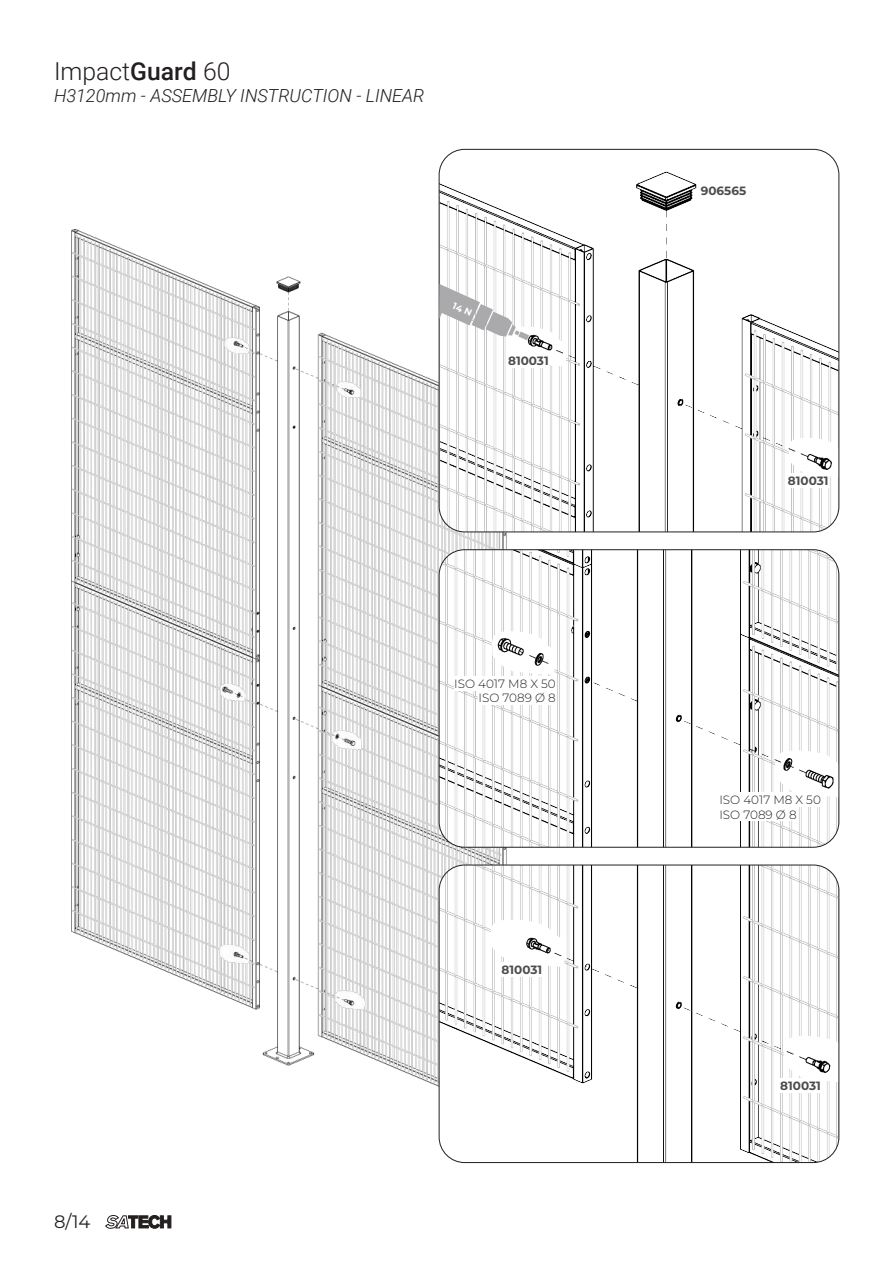
<style>
.page{position:relative;width:893px;height:1263px;background:#fff}
.page>*{position:absolute;margin:0;border:0;box-sizing:border-box;transform-origin:0 0}
.t1{font:300 24.75px "Roboto";color:#241f1f}
.t2{font:italic 300 18px "Roboto";color:#241f1f}
.t3{font:18px "Montserrat";color:#241f1f}
.t4{font:300 12px "Montserrat";color:#241f1f}
.t5{font:700 12px "Montserrat";color:#4e4b4c}
.s1{font-weight:500}
</style>
<div class="page">
<svg style="left:105px;top:1215px;width:66px;height:13px"></svg>
<img style="left:71px;top:217px;width:601px;height:908px">
<img style="left:439px;top:149px;width:400px;height:383px">
<img style="left:439px;top:865px;width:400px;height:297px">
<div style="left:439px;top:865px;width:400px;height:297px;border:1px solid #241f1f;border-radius:26px"></div>
<img style="left:439px;top:550px;width:400px;height:297px">
<div style="left:439px;top:550px;width:400px;height:297px;border:1px solid #241f1f;border-radius:26px"></div>
<div style="left:508px;top:353px;width:41px;height:14px;background:#fff"></div>
<div style="left:502px;top:963px;width:40px;height:14px;background:#fff"></div>
<div style="left:788px;top:473px;width:40px;height:14px;background:#fff"></div>
<div style="left:780px;top:1079px;width:41px;height:14px;background:#fff"></div>
<div style="left:454px;top:677px;width:102px;height:14px;background:#fff"></div>
<div style="left:719px;top:793px;width:102px;height:14px;background:#fff"></div>
<div style="left:479px;top:691px;width:77px;height:14px;background:#fff"></div>
<div style="left:719px;top:807px;width:78px;height:14px;background:#fff"></div>
<svg style="left:439px;top:284px;width:90px;height:56px"></svg>
<h1 class="t1" style="left:54px;top:54px;width:178px">Impact<span class="s1">Guard</span> 60</h1>
<h2 class="t2" style="left:54px;top:83px;width:372px">H3120mm - ASSEMBLY INSTRUCTION - LINEAR</h2>
<p class="t5" style="left:508px;top:352px;width:42px">810031</p>
<h2 class="t3" style="left:54px;top:1209px;width:38px">8/14</h2>
<p class="t4" style="left:454px;top:676px;width:103px">ISO 4017 M8 X 50</p>
<p class="t4" style="left:479px;top:690px;width:79px">ISO 7089 Ø 8</p>
<p class="t5" style="left:502px;top:961px;width:42px">810031</p>
<p class="t5" style="left:701px;top:182px;width:47px">906565</p>
<p class="t5" style="left:788px;top:472px;width:42px">810031</p>
<p class="t4" style="left:719px;top:792px;width:103px">ISO 4017 M8 X 50</p>
<p class="t4" style="left:719px;top:806px;width:79px">ISO 7089 Ø 8</p>
<p class="t5" style="left:780px;top:1077px;width:42px">810031</p>
</div>
